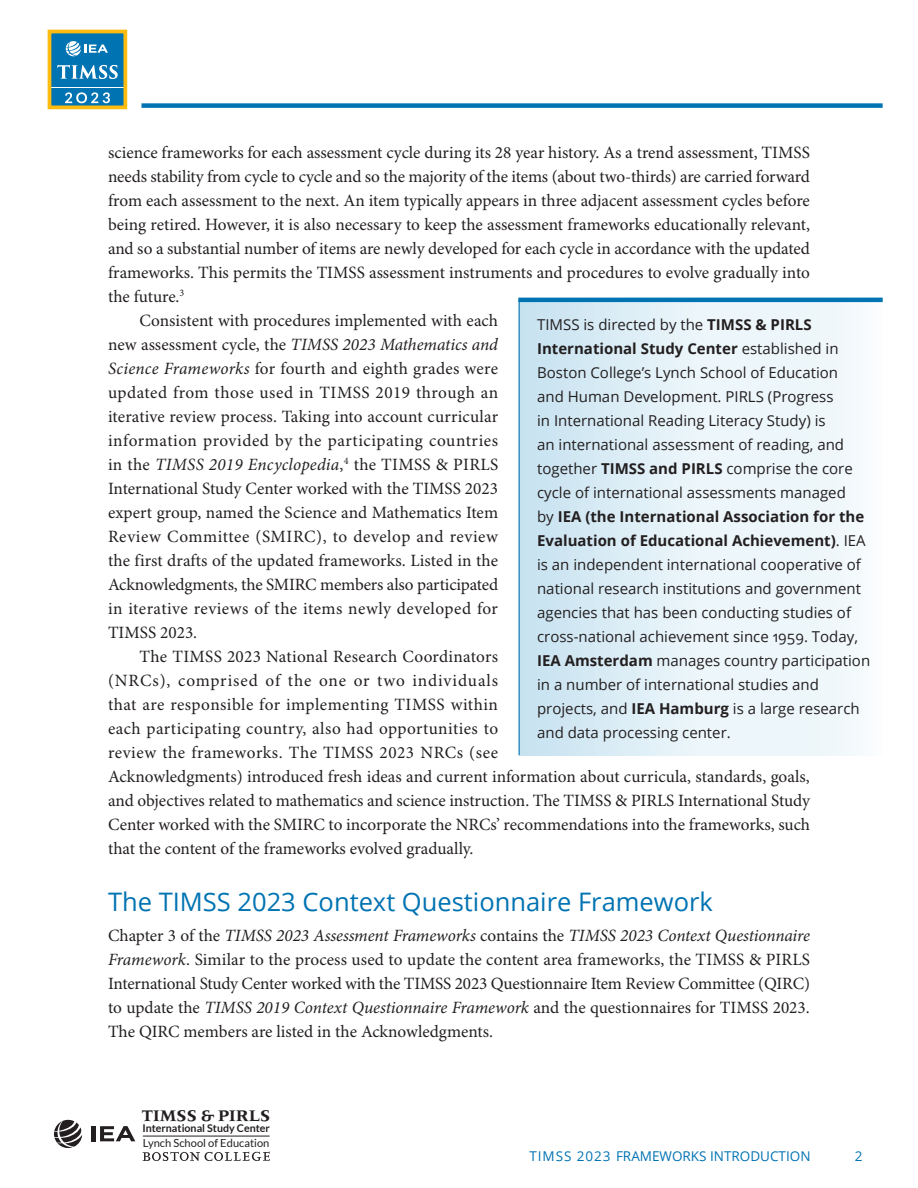
<style>
.page{position:relative;width:918px;height:1188px;background:#fff}
.page>*{position:absolute;margin:0;border:0;box-sizing:border-box;transform-origin:0 0}
.Heading_1{font:25.5px "Open Sans";color:#0073b2}
.Body{font:17.25px/24px "Minion Pro";letter-spacing:.005em;color:#231f20;text-align:justify}
.Body_First{font:17.25px/24px "Minion Pro";color:#231f20;text-align:justify}
.t1{font:700 16.8px "Meridien LT Std";color:#231f20}
.Body_Author{font:15px/24px "Open Sans";color:#231f20}
.t2{font:13.5px "Open Sans";color:#0073b2}
.t3{font:11.1px "Lato";color:#231f20}
.t4{font:700 10.65px "Lato";color:#231f20}
.s1{font-style:italic}
.s2{font-weight:700}
</style>
<div class="page">
<svg style="left:54px;top:1120px;width:28px;height:28px"></svg>
<hr style="left:91px;top:1126px;width:4px;height:15px;background:#231f20">
<svg style="left:100px;top:1126px;width:35px;height:15px"></svg>
<svg style="left:143px;top:1152px;width:127px;height:9px"></svg>
<hr style="left:143px;top:1136px;width:127px;height:1px;background:#231f20">
<div style="left:519px;top:299px;width:364px;height:456px;background:linear-gradient(to right,#cee6f2,#fbfdfe)"></div>
<hr style="left:519px;top:300px;width:1px;height:455px;background:#0073b2">
<hr style="left:518px;top:298px;width:365px;height:4px;background:#0073b2">
<div style="left:141px;top:103px;width:742px;height:5px;background:#0073b2"></div>
<div style="left:50px;top:88px;width:76px;height:18px;background:#0073b2"></div>
<div style="left:50px;top:32px;width:76px;height:55px;background:#0073b2"></div>
<svg style="left:57px;top:65px;width:61px;height:14px"></svg>
<svg style="left:66px;top:41px;width:42px;height:15px"></svg>
<svg style="left:65px;top:92px;width:45px;height:11px"></svg>
<div style="left:48px;top:30px;width:79px;height:79px;border:4px solid #febc11"></div>
<p class="Body" style="left:108px;top:141px;width:704px">science frameworks for each assessment cycle during its 28 year history. As a trend assessment, TIMSS needs stability from cycle to cycle and so the majority of the items (about two-thirds) are carried forward from each assessment to the next. An item typically appears in three adjacent assessment cycles before being retired. However, it is also necessary to keep the assessment frameworks educationally relevant, and so a substantial number of items are newly developed for each cycle in accordance with the updated frameworks. This permits the TIMSS assessment instruments and procedures to evolve gradually into the future.<sup>3</sup></p>
<p class="Body" style="left:108px;top:309px;width:392px;text-indent:32px">Consistent with procedures implemented with each new assessment cycle, the <span class="s1">TIMSS 2023 Mathematics and Science Frameworks</span> for fourth and eighth grades were updated from those used in TIMSS 2019 through an iterative review process. Taking into account curricular information provided by the participating countries in the <span class="s1">TIMSS 2019 Encyclopedia</span>,<sup>4</sup> the TIMSS &amp; PIRLS International Study Center worked with the TIMSS 2023 expert group, named the Science and Mathematics Item Review Committee (SMIRC), to develop and review the first drafts of the updated frameworks. Listed in the Acknowledgments, the SMIRC members also participated in iterative reviews of the items newly developed for TIMSS 2023.</p>
<p class="Body" style="left:108px;top:645px;width:704px;text-align:left;text-indent:32px">The TIMSS 2023 National Research Coordinators<br>(NRCs), comprised of the one or two individuals<br>that are responsible for implementing TIMSS within<br>each participating country, also had opportunities to<br>review the frameworks. The TIMSS 2023 NRCs (see<br>Acknowledgments) introduced fresh ideas and current information about curricula, standards, goals, and objectives related to mathematics and science instruction. The TIMSS &amp; PIRLS International Study Center worked with the SMIRC to incorporate the NRCs’ recommendations into the frameworks, such that the content of the frameworks evolved gradually.</p>
<p class="Heading_1" style="left:108px;top:884px;width:606px">The TIMSS 2023 Context Questionnaire Framework</p>
<p class="Body_First" style="left:108px;top:924px;width:704px">Chapter 3 of the <span class="s1">TIMSS 2023 Assessment Frameworks</span> contains the <span class="s1">TIMSS 2023 Context Questionnaire Framework</span>. Similar to the process used to update the content area frameworks, the TIMSS &amp; PIRLS International Study Center worked with the TIMSS 2023 Questionnaire Item Review Committee (QIRC) to update the <span class="s1">TIMSS 2019 Context Questionnaire Framework</span> and the questionnaires for TIMSS 2023.<br>The QIRC members are listed in the Acknowledgments.</p>
<p class="Body_Author" style="left:537px;top:313px;width:335px">TIMSS is directed by the <span class="s2">TIMSS &amp; PIRLS International Study Center</span> established in Boston College’s Lynch School of Education<br>and Human Development. PIRLS (Progress<br>in International Reading Literacy Study) is<br>an international assessment of reading, and together <span class="s2">TIMSS and PIRLS</span> comprise the core cycle of international assessments managed<br>by <span class="s2">IEA (the International Association for the Evaluation of Educational Achievement)</span>. IEA is an independent international cooperative of national research institutions and government agencies that has been conducting studies of cross-national achievement since 1959. Today, <span class="s2">IEA Amsterdam</span> manages country participation in a number of international studies and projects, and <span class="s2">IEA Hamburg</span> is a large research and data processing center.</p>
<p class="t1" style="left:142px;top:1106px;width:130px">TIMSS &amp; PIRLS</p>
<p class="t3" style="left:143px;top:1137px;width:128px">Lynch School of Education</p>
<p class="t4" style="left:142px;top:1122px;width:129px">International Study Center</p>
<p class="t2" style="left:530px;top:1147px;width:283px">TIMSS 2023 FRAMEWORKS INTRODUCTION</p>
<p class="t2" style="left:855px;top:1147px;width:9px">2</p>
</div>
